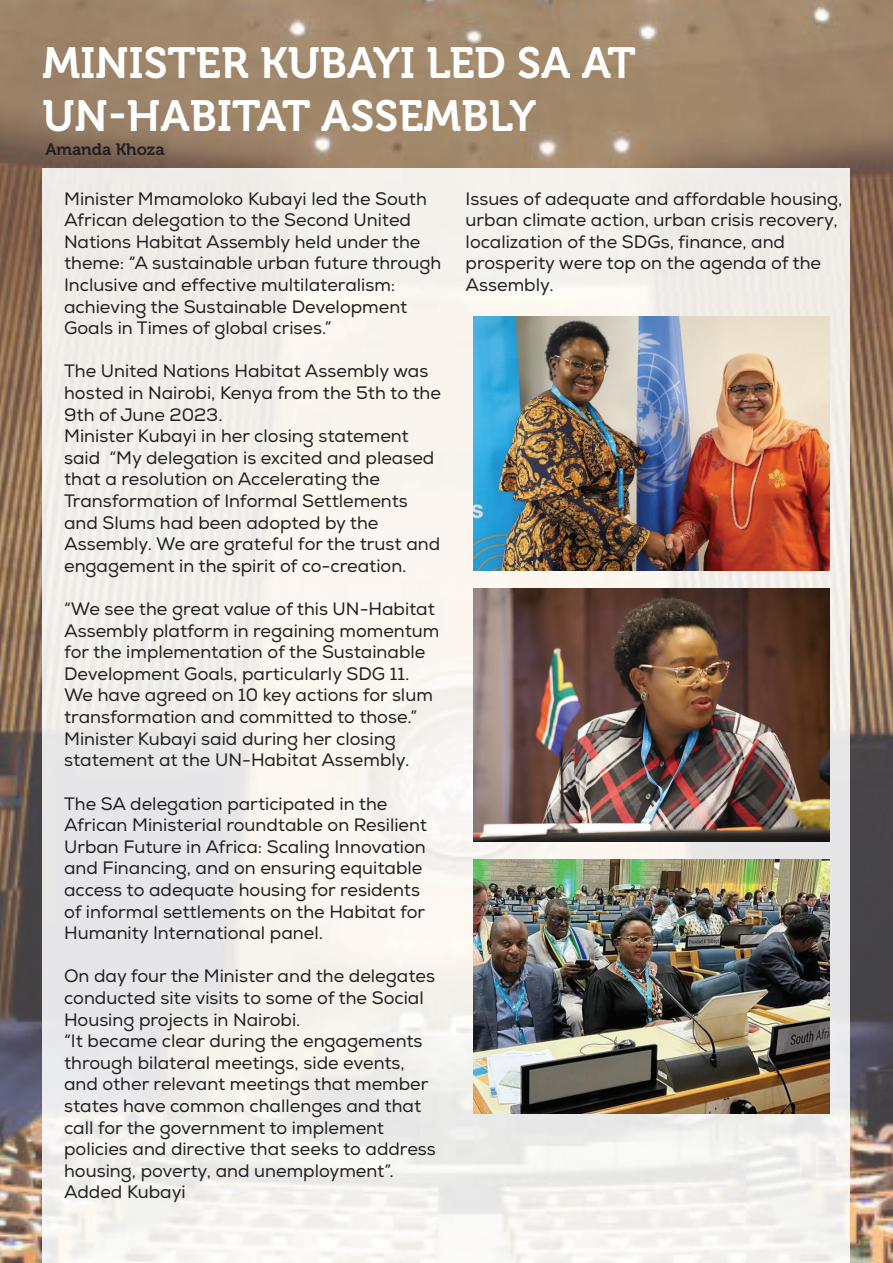
<style>
.page{position:relative;width:893px;height:1263px;background:#fff}
.page>*{position:absolute;margin:0;border:0;box-sizing:border-box;transform-origin:0 0}
.t1{font:43.5px/52.2px "Museo 700";color:#fff}
.t2{font:18px/21.6px "Nexa";color:#231f20}
.t3{font:16.5px "Museo 700";color:#231f20}
</style>
<div class="page">
<img style="left:0;top:0;width:893px;height:1263px">
<img style="left:43px;top:169px;width:806px;height:1094px">
<img style="left:473px;top:316px;width:357px;height:254px">
<img style="left:473px;top:588px;width:357px;height:254px">
<img style="left:473px;top:860px;width:357px;height:253px">
<h1 class="t1" style="left:43px;top:38px;width:595px">MINISTER KUBAYI LED SA AT<br>UN-HABITAT ASSEMBLY</h1>
<p class="t3" style="left:45px;top:140px;width:121px">Amanda Khoza</p>
<p class="t2" style="left:64px;top:188px;width:379px">Minister Mmamoloko Kubayi led the South African delegation to the Second United Nations Habitat Assembly held under the theme: “A sustainable urban future through Inclusive and effective multilateralism: achieving the Sustainable Development Goals in Times of global crises.”</p>
<p class="t2" style="left:64px;top:361px;width:378px">The United Nations Habitat Assembly was hosted in Nairobi, Kenya from the 5th to the 9th of June 2023.<br>Minister Kubayi in her closing statement said “My delegation is excited and pleased that a resolution on Accelerating the Transformation of Informal Settlements and Slums had been adopted by the Assembly. We are grateful for the trust and engagement in the spirit of co-creation.</p>
<p class="t2" style="left:64px;top:598px;width:377px">“We see the great value of this UN-Habitat Assembly platform in regaining momentum for the implementation of the Sustainable Development Goals, particularly SDG 11.<br>We have agreed on 10 key actions for slum transformation and committed to those.” Minister Kubayi said during her closing statement at the UN-Habitat Assembly.</p>
<p class="t2" style="left:64px;top:793px;width:364px">The SA delegation participated in the African Ministerial roundtable on Resilient Urban Future in Africa: Scaling Innovation and Financing, and on ensuring equitable access to adequate housing for residents of informal settlements on the Habitat for Humanity International panel.</p>
<p class="t2" style="left:64px;top:966px;width:373px">On day four the Minister and the delegates conducted site visits to some of the Social Housing projects in Nairobi.<br>“It became clear during the engagements through bilateral meetings, side events, and other relevant meetings that member states have common challenges and that call for the government to implement policies and directive that seeks to address housing, poverty, and unemployment”.<br>Added Kubayi</p>
<p class="t2" style="left:466px;top:188px;width:378px">Issues of adequate and affordable housing, urban climate action, urban crisis recovery, localization of the SDGs, finance, and prosperity were top on the agenda of the Assembly.</p>
</div>
